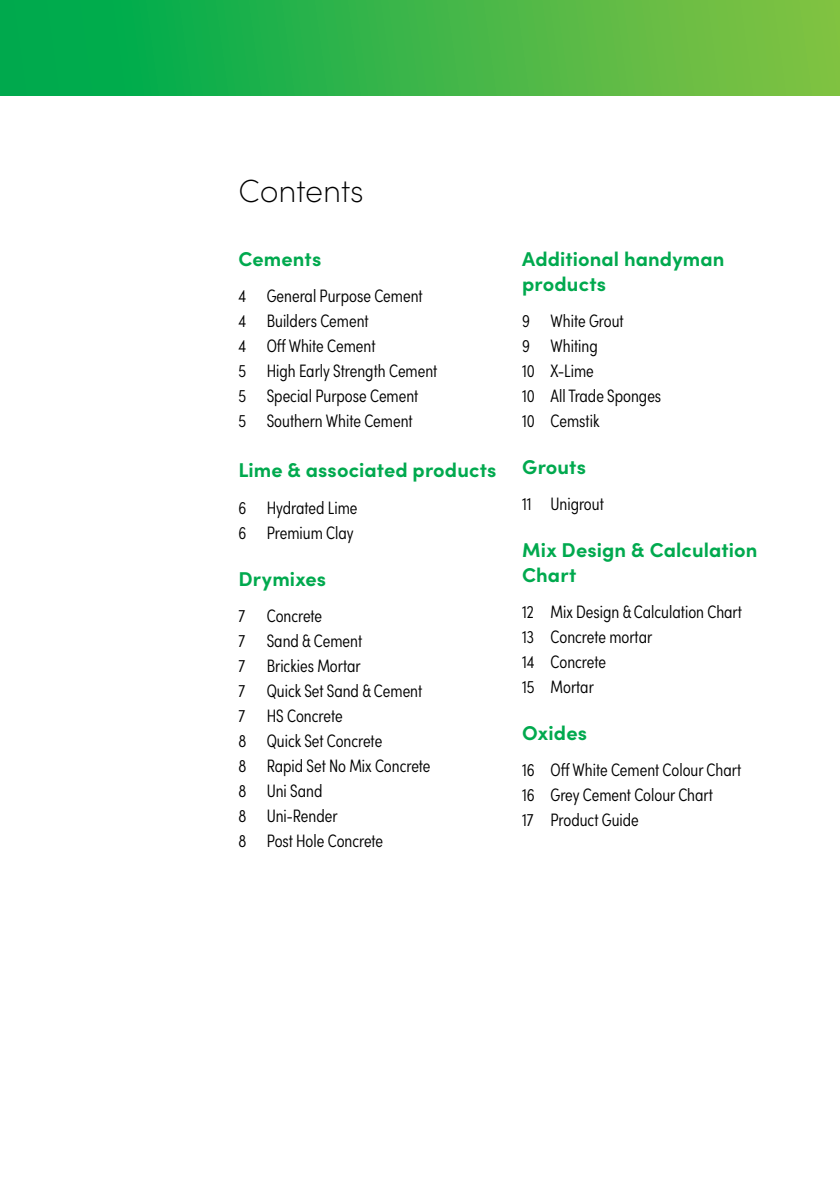
<style>
.page{position:relative;width:840px;height:1191px;background:#fff}
.page>*{position:absolute;margin:0;border:0;box-sizing:border-box;transform-origin:0 0}
.t1{font:200 32px "Sofia Pro";letter-spacing:-.005em;color:#000}
.heading{font:700 20px/25px "Sofia Pro";letter-spacing:.005em;color:#00a94e}
.Body_Copy{font:700 20px/25px "Sofia Pro";letter-spacing:.005em;color:#00a94e}
.Body_Copy-2{font:300 18px/25px "Sofia Pro Condensed";color:#000}
</style>
<div class="page">
<div style="left:0;top:0;width:839px;height:95px;background:linear-gradient(to right,#00a94f,#86c242)"></div>
<p class="t1" style="left:238px;top:167px;width:127px">Contents</p>
<p class="heading" style="left:238px;top:245px;width:84px">Cements</p>
<p class="Body_Copy-2" style="left:238px;top:282px;width:186px">4 General Purpose Cement</p>
<p class="Body_Copy-2" style="left:238px;top:307px;width:132px">4 Builders Cement</p>
<p class="Body_Copy-2" style="left:238px;top:332px;width:139px">4 Off White Cement</p>
<p class="Body_Copy-2" style="left:238px;top:357px;width:200px">5 High Early Strength Cement</p>
<p class="Body_Copy-2" style="left:238px;top:382px;width:181px">5 Special Purpose Cement</p>
<p class="Body_Copy-2" style="left:238px;top:407px;width:176px">5 Southern White Cement</p>
<p class="heading" style="left:238px;top:456px;width:259px">Lime &amp; associated products</p>
<p class="Body_Copy-2" style="left:238px;top:494px;width:121px">6 Hydrated Lime</p>
<p class="Body_Copy-2" style="left:238px;top:519px;width:117px">6 Premium Clay</p>
<p class="heading" style="left:238px;top:564px;width:89px">Drymixes</p>
<p class="Body_Copy-2" style="left:238px;top:602px;width:85px">7 Concrete</p>
<p class="Body_Copy-2" style="left:238px;top:627px;width:125px">7 Sand &amp; Cement</p>
<p class="Body_Copy-2" style="left:238px;top:652px;width:124px">7 Brickies Mortar</p>
<p class="Body_Copy-2" style="left:238px;top:677px;width:185px">7 Quick Set Sand &amp; Cement</p>
<p class="Body_Copy-2" style="left:238px;top:702px;width:145px">7 HS Concrete<br>8 Quick Set Concrete</p>
<p class="Body_Copy-2" style="left:238px;top:752px;width:193px">8 Rapid Set No Mix Concrete</p>
<p class="Body_Copy-2" style="left:238px;top:777px;width:85px">8 Uni Sand</p>
<p class="Body_Copy-2" style="left:238px;top:802px;width:101px">8 Uni-Render</p>
<p class="Body_Copy-2" style="left:238px;top:827px;width:146px">8 Post Hole Concrete</p>
<p class="Body_Copy" style="left:522px;top:245px;width:204px">Additional handyman products</p>
<p class="Body_Copy-2" style="left:522px;top:307px;width:103px">9 White Grout</p>
<p class="Body_Copy-2" style="left:522px;top:332px;width:77px">9 Whiting</p>
<p class="Body_Copy-2" style="left:522px;top:357px;width:73px">10 X-Lime</p>
<p class="Body_Copy-2" style="left:522px;top:382px;width:140px">10 All Trade Sponges</p>
<p class="Body_Copy-2" style="left:522px;top:407px;width:79px">10 Cemstik</p>
<p class="heading" style="left:522px;top:453px;width:65px">Grouts</p>
<p class="Body_Copy-2" style="left:522px;top:490px;width:83px">11 Unigrout</p>
<p class="heading" style="left:522px;top:536px;width:237px">Mix Design &amp; Calculation<br>Chart</p>
<p class="Body_Copy-2" style="left:522px;top:598px;width:221px">12 Mix Design &amp; Calculation Chart</p>
<p class="Body_Copy-2" style="left:522px;top:623px;width:132px">13 Concrete mortar<br>14 Concrete<br>15 Mortar</p>
<p class="heading" style="left:522px;top:719px;width:66px">Oxides</p>
<p class="Body_Copy-2" style="left:522px;top:756px;width:220px">16 Off White Cement Colour Chart</p>
<p class="Body_Copy-2" style="left:522px;top:781px;width:192px">16 Grey Cement Colour Chart</p>
<p class="Body_Copy-2" style="left:522px;top:806px;width:118px">17 Product Guide</p>
</div>
